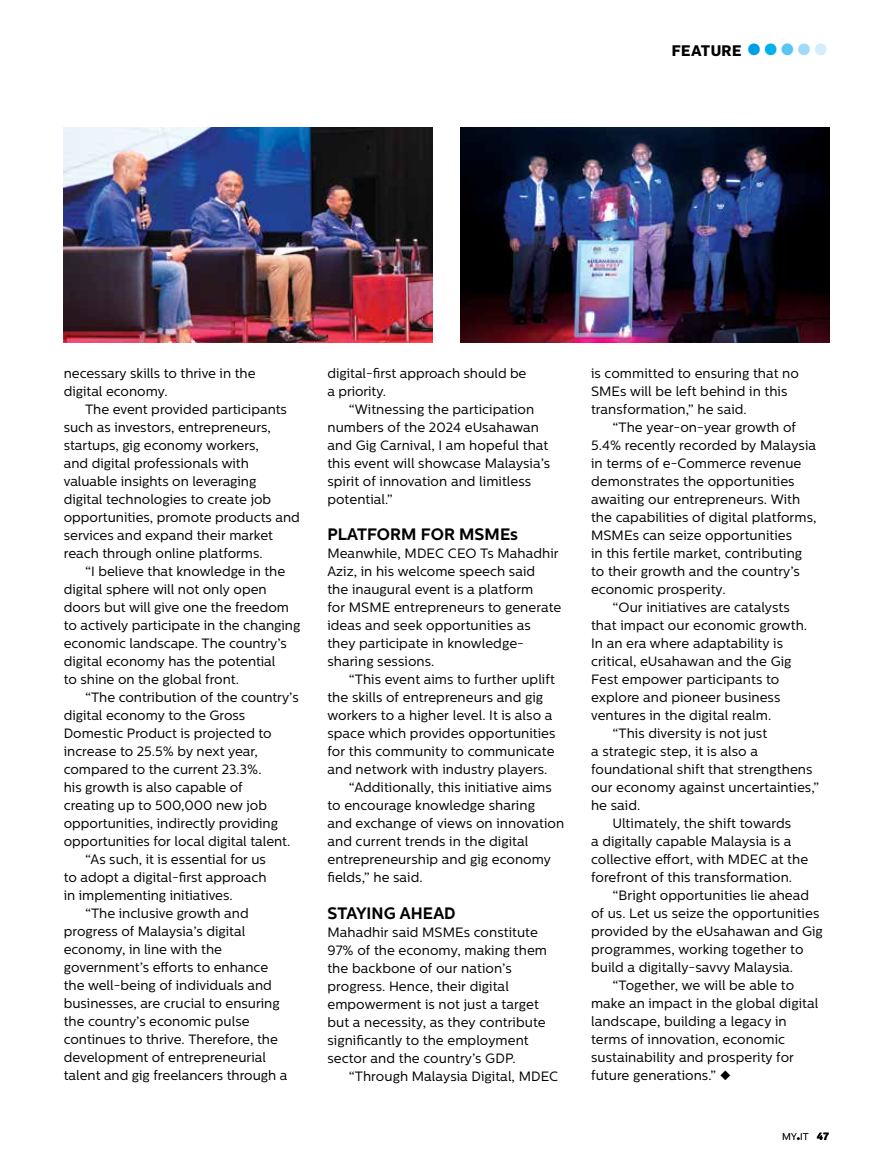
<style>
.page{position:relative;width:893px;height:1170px;background:#fff}
.page>*{position:absolute;margin:0;border:0;box-sizing:border-box;transform-origin:0 0}
.t1{font:700 37.5px "Flama";color:#009fe3}
.t2{font:700 16.5px "Centrale Sans";letter-spacing:.005em;color:#000}
.t3{font:700 15px "Flama";letter-spacing:.02em;color:#000}
.t4{font:13.5px/18px "Centrale Sans";letter-spacing:.005em;color:#000}
.t5{font:300 9.75px "Centrale Sans";color:#000}
.s1{color:#00b1eb}
.s2{color:#5bc5f2}
.s3{color:#a1daf8}
.s4{color:#d4edfc}
.s5{font-weight:700}
.s6{font-family:"Flama";font-weight:700;font-size:10.2px}
</style>
<div class="page">
<img style="left:461px;top:128px;width:368px;height:214px">
<img style="left:64px;top:128px;width:368px;height:214px">
<p class="t3" style="left:672px;top:41px;width:71px">FEATURE</p>
<h1 class="t1" style="left:746px;top:27px;width:85px">•<span class="s1">•</span><span class="s2">•</span><span class="s3">•</span><span class="s4">•</span></h1>
<p class="t4" style="left:64px;top:364px;width:193px">necessary skills to thrive in the digital economy.</p>
<p class="t4" style="left:64px;top:400px;width:238px;text-indent:21px">The event provided participants such as investors, entrepreneurs, startups, gig economy workers,<br>and digital professionals with valuable insights on leveraging<br>digital technologies to create job opportunities, promote products and services and expand their market reach through online platforms.</p>
<p class="t4" style="left:64px;top:562px;width:238px;text-indent:21px">“I believe that knowledge in the digital sphere will not only open doors but will give one the freedom to actively participate in the changing economic landscape. The country’s digital economy has the potential<br>to shine on the global front.</p>
<p class="t4" style="left:85px;top:688px;width:215px">“The contribution of the country’s</p>
<p class="t4" style="left:64px;top:706px;width:183px">digital economy to the Gross</p>
<p class="t4" style="left:64px;top:724px;width:210px">Domestic Product is projected to</p>
<p class="t4" style="left:64px;top:742px;width:196px">increase to 25.5% by next year,</p>
<p class="t4" style="left:64px;top:760px;width:199px">compared to the current 23.3%.</p>
<p class="t4" style="left:64px;top:778px;width:181px">his growth is also capable of</p>
<p class="t4" style="left:64px;top:796px;width:205px">creating up to 500,000 new job</p>
<p class="t4" style="left:64px;top:814px;width:216px">opportunities, indirectly providing</p>
<p class="t4" style="left:64px;top:832px;width:228px">opportunities for local digital talent.</p>
<p class="t4" style="left:85px;top:850px;width:182px">“As such, it is essential for us</p>
<p class="t4" style="left:64px;top:868px;width:204px">to adopt a digital-first approach</p>
<p class="t4" style="left:64px;top:886px;width:170px">in implementing initiatives.</p>
<p class="t4" style="left:85px;top:904px;width:165px">“The inclusive growth and</p>
<p class="t4" style="left:64px;top:922px;width:183px">progress of Malaysia’s digital</p>
<p class="t4" style="left:64px;top:940px;width:160px">economy, in line with the</p>
<p class="t4" style="left:64px;top:958px;width:206px">government’s efforts to enhance</p>
<p class="t4" style="left:64px;top:976px;width:210px">the well-being of individuals and</p>
<p class="t4" style="left:64px;top:994px;width:217px">businesses, are crucial to ensuring</p>
<p class="t4" style="left:64px;top:1012px;width:187px">the country’s economic pulse</p>
<p class="t4" style="left:64px;top:1030px;width:216px">continues to thrive. Therefore, the</p>
<p class="t4" style="left:64px;top:1048px;width:204px">development of entrepreneurial</p>
<p class="t4" style="left:64px;top:1066px;width:225px">talent and gig freelancers through a</p>
<p class="t4" style="left:327px;top:364px;width:201px">digital-first approach should be a priority.</p>
<p class="t4" style="left:327px;top:400px;width:224px;text-indent:21px">“Witnessing the participation numbers of the 2024 eUsahawan and Gig Carnival, I am hopeful that this event will showcase Malaysia’s spirit of innovation and limitless potential.”</p>
<p class="t2" style="left:327px;top:524px;width:192px">PLATFORM FOR MSMEs</p>
<p class="t4" style="left:327px;top:544px;width:235px">Meanwhile, MDEC CEO Ts Mahadhir<br>Aziz, in his welcome speech said<br>the inaugural event is a platform<br>for MSME entrepreneurs to generate ideas and seek opportunities as they participate in knowledge&shy;sharing sessions.</p>
<p class="t4" style="left:349px;top:670px;width:208px">“This event aims to further uplift</p>
<p class="t4" style="left:327px;top:688px;width:217px">the skills of entrepreneurs and gig</p>
<p class="t4" style="left:327px;top:706px;width:227px">workers to a higher level. It is also a</p>
<p class="t4" style="left:327px;top:724px;width:230px">space which provides opportunities</p>
<p class="t4" style="left:327px;top:742px;width:229px">for this community to communicate</p>
<p class="t4" style="left:327px;top:760px;width:222px">and network with industry players.</p>
<p class="t4" style="left:349px;top:778px;width:205px">“Additionally, this initiative aims</p>
<p class="t4" style="left:327px;top:796px;width:209px">to encourage knowledge sharing</p>
<p class="t4" style="left:327px;top:814px;width:238px">and exchange of views on innovation</p>
<p class="t4" style="left:327px;top:832px;width:202px">and current trends in the digital</p>
<p class="t4" style="left:327px;top:850px;width:225px">entrepreneurship and gig economy</p>
<p class="t4" style="left:327px;top:868px;width:97px">fields,” he said.</p>
<p class="t2" style="left:327px;top:902px;width:130px">STAYING AHEAD</p>
<p class="t4" style="left:327px;top:922px;width:221px">Mahadhir said MSMEs constitute<br>97% of the economy, making them the backbone of our nation’s progress. Hence, their digital empowerment is not just a target but a necessity, as they contribute significantly to the employment sector and the country’s GDP.</p>
<p class="t4" style="left:349px;top:1066px;width:211px">“Through Malaysia Digital, MDEC</p>
<p class="t4" style="left:591px;top:364px;width:209px">is committed to ensuring that no<br>SMEs will be left behind in this transformation,” he said.</p>
<p class="t4" style="left:612px;top:418px;width:185px">“The year-on-year growth of</p>
<p class="t4" style="left:591px;top:436px;width:227px">5.4% recently recorded by Malaysia</p>
<p class="t4" style="left:591px;top:454px;width:212px">in terms of e-Commerce revenue</p>
<p class="t4" style="left:591px;top:472px;width:205px">demonstrates the opportunities</p>
<p class="t4" style="left:591px;top:490px;width:211px">awaiting our entrepreneurs. With</p>
<p class="t4" style="left:591px;top:508px;width:227px">the capabilities of digital platforms,</p>
<p class="t4" style="left:591px;top:526px;width:203px">MSMEs can seize opportunities</p>
<p class="t4" style="left:591px;top:544px;width:213px">in this fertile market, contributing</p>
<p class="t4" style="left:591px;top:562px;width:210px">to their growth and the country’s</p>
<p class="t4" style="left:591px;top:580px;width:136px">economic prosperity.</p>
<p class="t4" style="left:612px;top:598px;width:179px">“Our initiatives are catalysts</p>
<p class="t4" style="left:591px;top:616px;width:218px">that impact our economic growth.</p>
<p class="t4" style="left:591px;top:634px;width:194px">In an era where adaptability is</p>
<p class="t4" style="left:591px;top:652px;width:202px">critical, eUsahawan and the Gig</p>
<p class="t4" style="left:591px;top:670px;width:190px">Fest empower participants to</p>
<p class="t4" style="left:591px;top:688px;width:191px">explore and pioneer business</p>
<p class="t4" style="left:591px;top:706px;width:182px">ventures in the digital realm.</p>
<p class="t4" style="left:612px;top:724px;width:156px">“This diversity is not just</p>
<p class="t4" style="left:591px;top:742px;width:168px">a strategic step, it is also a</p>
<p class="t4" style="left:591px;top:760px;width:223px">foundational shift that strengthens</p>
<p class="t4" style="left:591px;top:778px;width:230px">our economy against uncertainties,”</p>
<p class="t4" style="left:591px;top:796px;width:51px">he said.</p>
<p class="t4" style="left:612px;top:814px;width:180px">Ultimately, the shift towards</p>
<p class="t4" style="left:591px;top:832px;width:202px">a digitally capable Malaysia is a</p>
<p class="t4" style="left:591px;top:850px;width:219px">collective effort, with MDEC at the</p>
<p class="t4" style="left:591px;top:868px;width:203px">forefront of this transformation.</p>
<p class="t4" style="left:612px;top:886px;width:198px">“Bright opportunities lie ahead</p>
<p class="t4" style="left:591px;top:904px;width:230px">of us. Let us seize the opportunities</p>
<p class="t4" style="left:591px;top:922px;width:233px">provided by the eUsahawan and Gig</p>
<p class="t4" style="left:591px;top:940px;width:214px">programmes, working together to</p>
<p class="t4" style="left:591px;top:958px;width:204px">build a digitally-savvy Malaysia.</p>
<p class="t4" style="left:612px;top:976px;width:183px">“Together, we will be able to</p>
<p class="t4" style="left:591px;top:994px;width:229px">make an impact in the global digital</p>
<p class="t4" style="left:591px;top:1012px;width:197px">landscape, building a legacy in</p>
<p class="t4" style="left:591px;top:1030px;width:196px">terms of innovation, economic</p>
<p class="t4" style="left:591px;top:1048px;width:204px">sustainability and prosperity for</p>
<p class="t4" style="left:591px;top:1066px;width:141px">future generations.” ◆</p>
<p class="t5" style="left:782px;top:1130px;width:48px">MY<span class="s5">•</span>IT <span class="s6">47</span></p>
</div>
